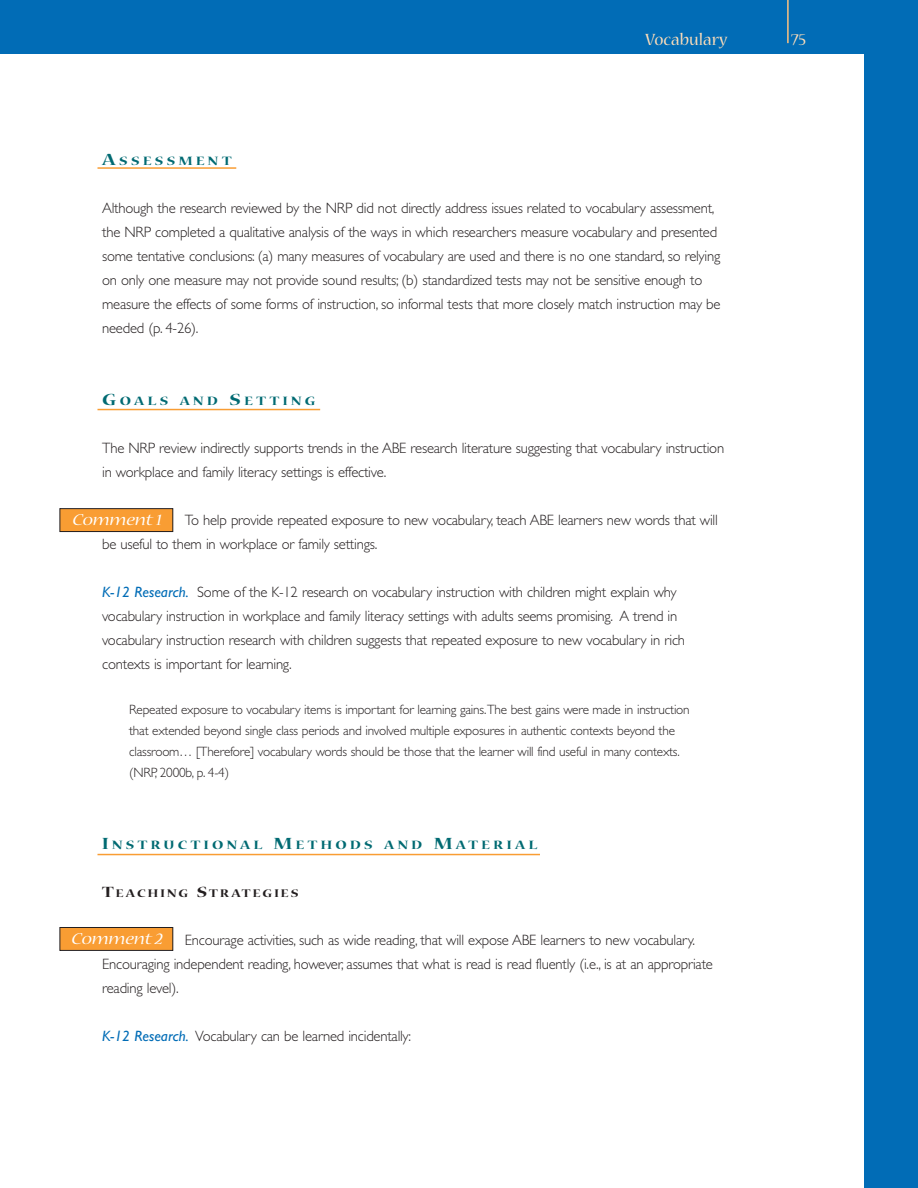
<style>
.page{position:relative;width:918px;height:1188px;background:#fff}
.page>*{position:absolute;margin:0;border:0;box-sizing:border-box;transform-origin:0 0}
.t1{font:18px "Nueva MM It 330 750";letter-spacing:-.015em;color:#fff}
.t2{font:18px "Nueva MM 330 475";color:#ffdeb9}
.t3{font:300 15px/24px "Gill Sans";letter-spacing:-.015em;color:#231e1f}
.t4{font:300 13.5px/21px "Gill Sans";letter-spacing:-.015em;color:#231e1f}
.t5{font:13.5px "Nueva MM 540 750";letter-spacing:.265em;color:#006a72}
.t6{font:12.3px "Nueva MM 540 750";letter-spacing:.175em;color:#231e1f}
.s1{font-size:18px}
.s2{font-weight:400;font-style:italic;color:#016cb6}
.s3{font-size:16.5px}
</style>
<div class="page">
<div style="left:0;top:0;width:918px;height:54px;background:#016cb6"></div>
<hr style="left:787px;top:0;width:2px;height:43px;background:#fdc280">
<div style="left:864px;top:0;width:54px;height:1188px;background:#016cb6"></div>
<hr style="left:98px;top:854px;width:442px;height:1px;background:#f99d33">
<div style="left:60px;top:509px;width:113px;height:23px;background:#f99d33"></div>
<div style="left:60px;top:508px;width:113px;height:24px;border:1px solid #231e1f"></div>
<div style="left:60px;top:927px;width:113px;height:23px;background:#f99d33"></div>
<div style="left:60px;top:927px;width:113px;height:24px;border:1px solid #231e1f"></div>
<hr style="left:98px;top:167px;width:138px;height:2px;background:#f99d33">
<hr style="left:98px;top:409px;width:222px;height:1px;background:#f99d33">
<p class="t2" style="left:645px;top:32px;width:84px">Vocabulary</p>
<p class="t2" style="left:791px;top:32px;width:17px">75</p>
<p class="t5" style="left:102px;top:157px;width:131px"><span class="s1">A</span>SSESSMENT</p>
<p class="t3" style="left:102px;top:198px;width:620px">Although the research reviewed by the NRP did not directly address issues related to vocabulary assessment, the NRP completed a qualitative analysis of the ways in which researchers measure vocabulary and presented some tentative conclusions: (a) many measures of vocabulary are used and there is no one standard, so relying on only one measure may not provide sound results; (b) standardized tests may not be sensitive enough to measure the effects of some forms of instruction, so informal tests that more closely match instruction may be needed (p. 4-26).</p>
<p class="t5" style="left:102px;top:397px;width:215px"><span class="s1">G</span>OALS AND <span class="s1">S</span>ETTING</p>
<p class="t3" style="left:102px;top:438px;width:624px">The NRP review indirectly supports trends in the ABE research literature suggesting that vocabulary instruction in workplace and family literacy settings is effective.</p>
<p class="t3" style="left:102px;top:510px;width:617px;text-indent:83px">To help provide repeated exposure to new vocabulary, teach ABE learners new words that will be useful to them in workplace or family settings.</p>
<p class="t3" style="left:102px;top:582px;width:584px"><span class="s2">K-12 Research.</span> Some of the K-12 research on vocabulary instruction with children might explain why vocabulary instruction in workplace and family literacy settings with adults seems promising. A trend in vocabulary instruction research with children suggests that repeated exposure to new vocabulary in rich contexts is important for learning.</p>
<p class="t4" style="left:129px;top:701px;width:562px">Repeated exposure to vocabulary items is important for learning gains.The best gains were made in instruction that extended beyond single class periods and involved multiple exposures in authentic contexts beyond the classroom… [Therefore] vocabulary words should be those that the learner will find useful in many contexts. (NRP, 2000b, p. 4-4)</p>
<p class="t1" style="left:72px;top:509px;width:91px">Comment 1</p>
<p class="t5" style="left:102px;top:841px;width:437px"><span class="s1">I</span>NSTRUCTIONAL <span class="s1">M</span>ETHODS AND <span class="s1">M</span>ATERIAL</p>
<p class="t6" style="left:102px;top:890px;width:198px"><span class="s3">T</span>EACHING <span class="s3">S</span>TRATEGIES</p>
<p class="t3" style="left:102px;top:930px;width:612px;text-indent:83px">Encourage activities, such as wide reading, that will expose ABE learners to new vocabulary.<br>Encouraging independent reading, however, assumes that what is read is read fluently (i.e., is at an appropriate reading level).</p>
<p class="t3" style="left:102px;top:1026px;width:311px"><span class="s2">K-12 Research.</span> Vocabulary can be learned incidentally:</p>
<p class="t1" style="left:71px;top:928px;width:93px">Comment 2</p>
</div>
